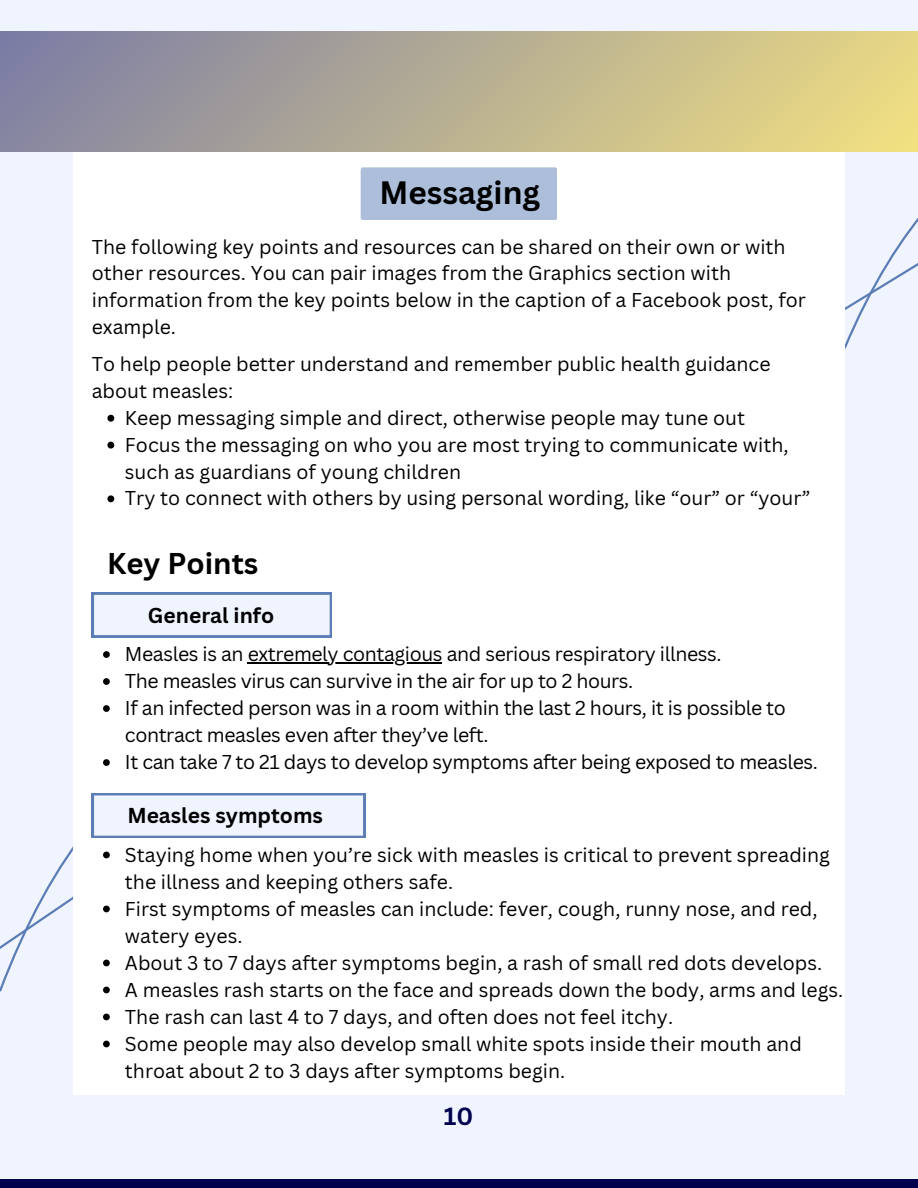
<style>
.page{position:relative;width:918px;height:1188px;background:#f0f4ff}
.page>*{position:absolute;margin:0;border:0;box-sizing:border-box;transform-origin:0 0}
.t1{font:700 31.5px "Canva Sans";color:#000}
.t2{font:700 29.25px "Canva Sans";color:#000}
.t3{font:700 24.15px "Canva Sans";color:#00004d}
.t4{font:700 21px "Canva Sans";color:#000}
.t5{font:19.5px/26.8px "Canva Sans";color:#000}
.t6{font:19.5px/27px "Canva Sans";letter-spacing:-.02em;color:#000}
</style>
<div class="page">
<div style="left:0;top:1180px;width:918px;height:8px;background:#00004d"></div>
<svg style="left:845px;top:218px;width:73px;height:131px"></svg>
<div style="left:73px;top:152px;width:772px;height:942px;background:#fff"></div>
<div style="left:0;top:32px;width:918px;height:120px;background:linear-gradient(to right,#8081a3,#eddc82)"></div>
<div style="left:361px;top:167px;width:196px;height:53px;background:#adbeda;border-radius:2px"></div>
<svg style="left:107px;top:415px;width:7px;height:7px"></svg>
<svg style="left:107px;top:442px;width:7px;height:7px"></svg>
<svg style="left:107px;top:495px;width:7px;height:7px"></svg>
<svg style="left:92px;top:593px;width:239px;height:44px"></svg>
<svg style="left:103px;top:651px;width:7px;height:7px"></svg>
<hr style="left:248px;top:662px;width:194px;height:2px;background:#000">
<svg style="left:103px;top:678px;width:7px;height:7px"></svg>
<svg style="left:103px;top:705px;width:7px;height:7px"></svg>
<svg style="left:103px;top:759px;width:7px;height:7px"></svg>
<svg style="left:103px;top:987px;width:7px;height:6px"></svg>
<svg style="left:103px;top:1014px;width:7px;height:6px"></svg>
<svg style="left:103px;top:1041px;width:7px;height:6px"></svg>
<svg style="left:0;top:793px;width:365px;height:185px"></svg>
<p class="t1" style="left:379px;top:171px;width:162px">Messaging</p>
<p class="t5" style="left:92px;top:233px;width:716px">The following key points and resources can be shared on their own or with other resources. You can pair images from the Graphics section with information from the key points below in the caption of a Facebook post, for example.</p>
<p class="t5" style="left:92px;top:350px;width:680px">To help people better understand and remember public health guidance about measles:</p>
<p class="t5" style="left:125px;top:404px;width:622px">Keep messaging simple and direct, otherwise people may tune out</p>
<p class="t5" style="left:125px;top:431px;width:665px">Focus the messaging on who you are most trying to communicate with, such as guardians of young children</p>
<h1 class="t5" style="left:125px;top:484px;width:687px">Try to connect with others by using personal wording, like “our” or “your”</h1>
<h1 class="t2" style="left:107px;top:543px;width:153px">Key Points</h1>
<h2 class="t4" style="left:148px;top:600px;width:128px">General info</h2>
<p class="t6" style="left:125px;top:640px;width:598px">Measles is an extremely contagious and serious respiratory illness.</p>
<p class="t6" style="left:125px;top:667px;width:510px">The measles virus can survive in the air for up to 2 hours.</p>
<p class="t6" style="left:125px;top:694px;width:663px">If an infected person was in a room within the last 2 hours, it is possible to contract measles even after they’ve left.</p>
<h2 class="t6" style="left:125px;top:748px;width:695px">It can take 7 to 21 days to develop symptoms after being exposed to measles.</h2>
<p class="t4" style="left:127px;top:801px;width:197px">Measles symptoms</p>
<p class="t5" style="left:125px;top:841px;width:707px">Staying home when you’re sick with measles is critical to prevent spreading the illness and keeping others safe.</p>
<p class="t5" style="left:125px;top:895px;width:694px">First symptoms of measles can include: fever, cough, runny nose, and red, watery eyes.</p>
<p class="t5" style="left:125px;top:949px;width:699px">About 3 to 7 days after symptoms begin, a rash of small red dots develops.</p>
<p class="t5" style="left:125px;top:976px;width:720px">A measles rash starts on the face and spreads down the body, arms and legs.</p>
<p class="t5" style="left:125px;top:1003px;width:550px">The rash can last 4 to 7 days, and often does not feel itchy.</p>
<p class="t5" style="left:125px;top:1030px;width:678px">Some people may also develop small white spots inside their mouth and throat about 2 to 3 days after symptoms begin.</p>
<p class="t3" style="left:444px;top:1100px;width:31px">10</p>
</div>
